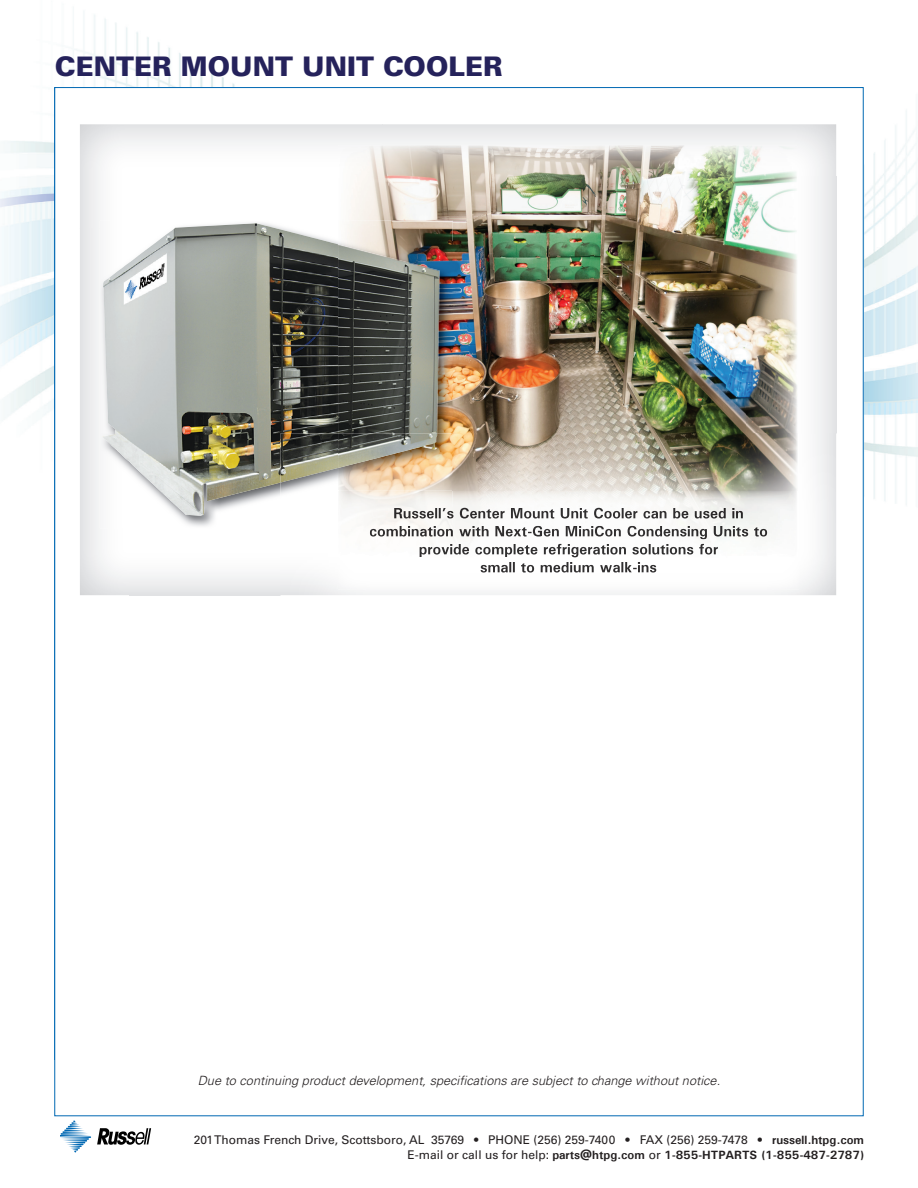
<style>
.page{position:relative;width:918px;height:1188px;background:#fff}
.page>*{position:absolute;margin:0;border:0;box-sizing:border-box;transform-origin:0 0}
.t1{font:900 27px "Univers";color:#25225b}
.t2{font:italic 300 12.75px "Univers";color:#231f20}
.t3{font:12px/14.4px "Univers";color:#231f20;text-align:right}
.s1{font-weight:700}
</style>
<div class="page">
<img style="left:0;top:15px;width:918px;height:490px">
<div style="left:55px;top:88px;width:808px;height:1028px;background:#fff"></div>
<hr style="left:60px;top:1136px;width:31px;height:2px;background:#0168b3">
<svg style="left:60px;top:1120px;width:30px;height:32px"></svg>
<svg style="left:97px;top:1128px;width:54px;height:17px"></svg>
<img style="left:338px;top:145px;width:459px;height:96px">
<img style="left:453px;top:241px;width:344px;height:192px">
<img style="left:100px;top:220px;width:353px;height:309px">
<img style="left:102px;top:223px;width:236px;height:293px">
<img style="left:338px;top:244px;width:102px;height:189px">
<img style="left:280px;top:433px;width:556px;height:162px">
<img style="left:280px;top:483px;width:58px;height:46px">
<img style="left:280px;top:433px;width:58px;height:50px">
<img style="left:338px;top:433px;width:99px;height:35px">
<img style="left:338px;top:491px;width:461px;height:99px">
<img style="left:338px;top:491px;width:459px;height:68px">
<img style="left:453px;top:508px;width:291px;height:11px">
<img style="left:394px;top:508px;width:59px;height:11px">
<img style="left:370px;top:526px;width:398px;height:13px">
<img style="left:370px;top:526px;width:83px;height:3px">
<img style="left:420px;top:544px;width:298px;height:13px">
<img style="left:481px;top:562px;width:176px;height:11px">
<h1 class="t1" style="left:55px;top:49px;width:449px">CENTER MOUNT UNIT COOLER</h1>
<p class="t2" style="left:198px;top:1073px;width:524px">Due to continuing product development, specifications are subject to change without notice.</p>
<p class="t3" style="left:194px;top:1133px;width:672px">201 Thomas French Drive, Scottsboro, AL 35769 • PHONE (256) 259-7400 • FAX (256) 259-7478 • <span class="s1">russell.htpg.com<br></span>E-mail or call us for help: <span class="s1">parts@htpg.com</span> or <span class="s1">1-855-HTPARTS (1-855-487-2787)</span></p>
</div>
